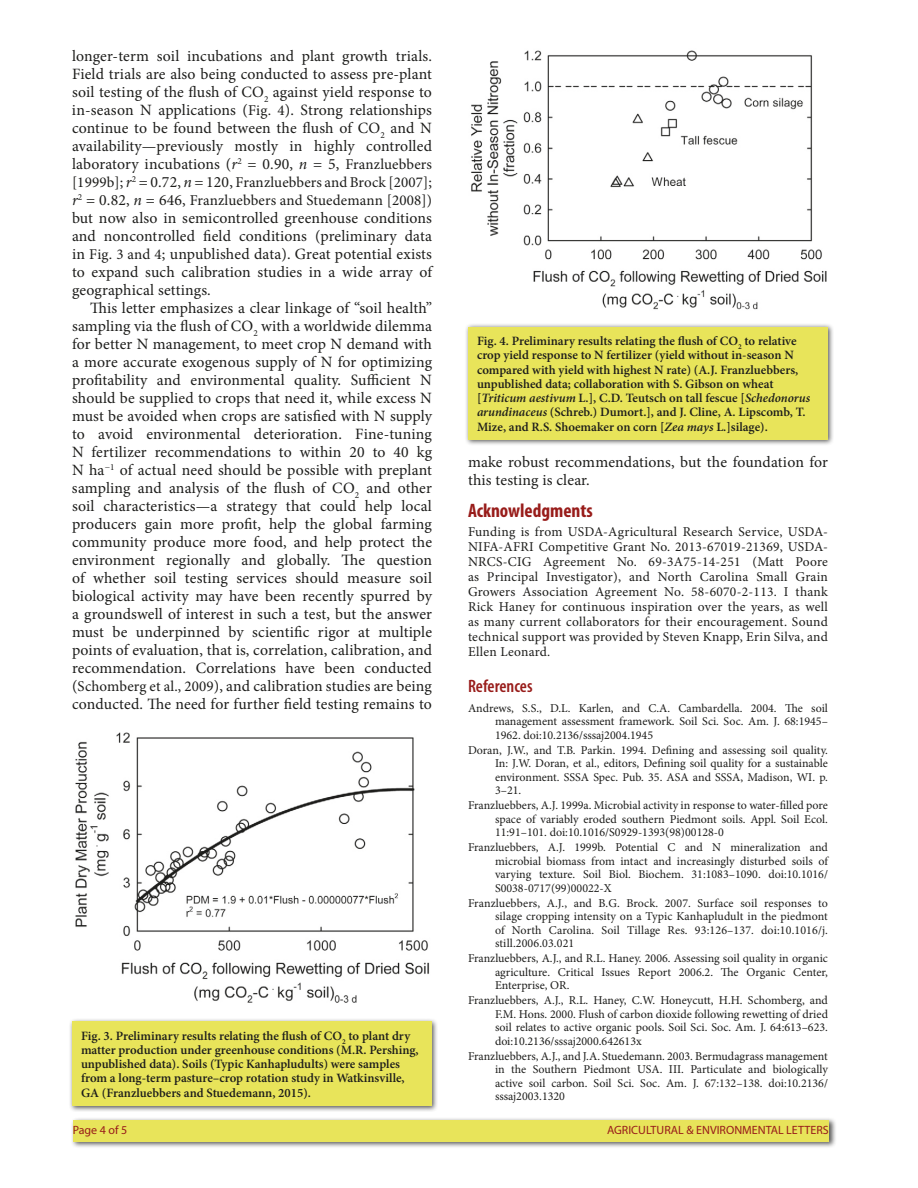
<style>
.page{position:relative;width:918px;height:1188px;background:#fff}
.page>*{position:absolute;margin:0;border:0;box-sizing:border-box;transform-origin:0 0}
.t1{font:700 condensed 19.5px "Myriad Pro";color:#981c1a}
.t2{font:600 condensed 18px "Myriad Pro";color:#981c1a}
.t3{font:15.75px/18px "Minion Pro";letter-spacing:.01em;color:#1d1d1b;text-align:justify}
.t4{font:15px/18px "Minion Pro";letter-spacing:.01em;color:#1d1d1b}
.t5{font:13.5px/15px "Minion Pro";letter-spacing:.015em;color:#1d1d1b;text-align:justify}
.t6{font:600 12.75px/14.2px "Minion Pro";color:#1d1d1b}
.t7{font:12px/13.5px "Minion Pro";color:#1d1d1b;text-align:justify}
.t8{font:12px "Myriad Pro";color:#981c1a}
.s1{font-size:15px}
.s2{font-style:italic}
.s3{font-size:15.75px}
.s4{font-style:italic;font-size:15.75px}
</style>
<div class="page">
<div style="left:71px;top:1117px;width:766px;height:32px;background:#1d1d1b;opacity:.75"></div>
<div style="left:73px;top:1120px;width:756px;height:22px;background:#e8e45a"></div>
<img style="left:75px;top:732px;width:355px;height:271px">
<div style="left:68px;top:1018px;width:371px;height:94px;background:#1d1d1b;opacity:.75"></div>
<div style="left:72px;top:1021px;width:360px;height:85px;background:#e8e45a"></div>
<img style="left:471px;top:50px;width:356px;height:260px">
<div style="left:464px;top:323px;width:371px;height:123px;background:#1d1d1b;opacity:.75"></div>
<div style="left:468px;top:327px;width:360px;height:113px;background:#e8e45a"></div>
<p class="t3" style="left:72px;top:47px;width:362px">longer-term soil incubations and plant growth trials.<br>Field trials are also being conducted to assess pre-plant soil testing of the flush of CO<sub>2</sub> against yield response to in-season N applications (<span class="s1">Fig. 4</span>). Strong relationships continue to be found between the flush of CO<sub>2</sub> and N availability—previously mostly in highly controlled laboratory incubations (<span class="s2">r</span><sup>2</sup> = 0.90, <span class="s2">n</span> = 5, <span class="s1">Franzluebbers</span></p>
<p class="t4" style="left:72px;top:173px;width:362px">[1999b]<span class="s3">;</span> <span class="s4">r</span><sup>2</sup> <span class="s3">= 0.72,</span> <span class="s4">n</span> <span class="s3">= 120,</span> Franzluebbers and Brock [2007]<span class="s3">; </span><span class="s4">r</span><sup>2</sup> <span class="s3">= 0.82,</span> <span class="s4">n</span> <span class="s3">= 646,</span> Franzluebbers and Stuedemann [2008])</p>
<p class="t3" style="left:72px;top:209px;width:362px">but now also in semicontrolled greenhouse conditions and noncontrolled field conditions (preliminary data in <span class="s1">Fig. 3 and 4</span>; unpublished data). Great potential exists to expand such calibration studies in a wide array of geographical settings.</p>
<p class="t3" style="left:72px;top:299px;width:362px;text-indent:18px">This letter emphasizes a clear linkage of “soil health” sampling via the flush of CO<sub>2</sub> with a worldwide dilemma for better N management, to meet crop N demand with a more accurate exogenous supply of N for optimizing profitability and environmental quality. Sufficient N should be supplied to crops that need it, while excess N must be avoided when crops are satisfied with N supply to avoid environmental deterioration. Fine-tuning N fertilizer recommendations to within 20 to 40 kg N ha<sup>−1</sup> of actual need should be possible with preplant sampling and analysis of the flush of CO<sub>2</sub> and other soil characteristics—a strategy that could help local producers gain more profit, help the global farming community produce more food, and help protect the environment regionally and globally. The question of whether soil testing services should measure soil biological activity may have been recently spurred by a groundswell of interest in such a test, but the answer must be underpinned by scientific rigor at multiple points of evaluation, that is, correlation, calibration, and recommendation. Correlations have been conducted (<span class="s1">Schomberg et al., 2009</span>), and calibration studies are being conducted. The need for further field testing remains to</p>
<p class="t6" style="left:81px;top:1028px;width:339px">Fig. 3. Preliminary results relating the flush of CO<sub>2</sub> to plant dry matter production under greenhouse conditions (M.R. Pershing, unpublished data). Soils (Typic Kanhapludults) were samples from a long-term pasture–crop rotation study in Watkinsville, GA (Franzluebbers and Stuedemann, 2015).</p>
<p class="t6" style="left:477px;top:334px;width:335px">Fig. 4. Preliminary results relating the flush of CO<sub>2</sub> to relative crop yield response to N fertilizer (yield without in-season N compared with yield with highest N rate) (A.J. Franzluebbers, unpublished data; collaboration with S. Gibson on wheat [<span class="s2">Triticum aestivum</span> L.], C.D. Teutsch on tall fescue [<span class="s2">Schedonorus arundinaceus</span> (Schreb.) Dumort.], and J. Cline, A. Lipscomb, T.<br>Mize, and R.S. Shoemaker on corn [<span class="s2">Zea mays</span> L.]silage).</p>
<p class="t3" style="left:468px;top:454px;width:361px">make robust recommendations, but the foundation for this testing is clear.</p>
<p class="t1" style="left:468px;top:498px;width:126px">Acknowledgments</p>
<p class="t5" style="left:468px;top:525px;width:362px">Funding is from USDA-Agricultural Research Service, USDA-NIFA-AFRI Competitive Grant No. 2013-67019-21369, USDA-NRCS-CIG Agreement No. 69-3A75-14-251 (Matt Poore as Principal Investigator), and North Carolina Small Grain Growers Association Agreement No. 58-6070-2-113. I thank Rick Haney for continuous inspiration over the years, as well as many current collaborators for their encouragement. Sound technical support was provided by Steven Knapp, Erin Silva, and Ellen Leonard.</p>
<p class="t2" style="left:468px;top:675px;width:66px">References</p>
<p class="t7" style="left:495px;top:701px;width:335px;text-indent:-27px">Andrews, S.S., D.L. Karlen, and C.A. Cambardella. 2004. The soil management assessment framework. Soil Sci. Soc. Am. J. 68:1945– 1962. doi:10.2136/sssaj2004.1945</p>
<p class="t7" style="left:495px;top:743px;width:335px;text-indent:-27px">Doran, J.W., and T.B. Parkin. 1994. Defining and assessing soil quality.<br>In: J.W. Doran, et al., editors, Defining soil quality for a sustainable environment. SSSA Spec. Pub. 35. ASA and SSSA, Madison, WI. p.<br>3–21.</p>
<p class="t7" style="left:495px;top:799px;width:335px;text-indent:-27px">Franzluebbers, A.J. 1999a. Microbial activity in response to water-filled pore space of variably eroded southern Piedmont soils. Appl. Soil Ecol.<br>11:91–101. doi:10.1016/S0929-1393(98)00128-0</p>
<p class="t7" style="left:495px;top:841px;width:335px;text-indent:-27px">Franzluebbers, A.J. 1999b. Potential C and N mineralization and microbial biomass from intact and increasingly disturbed soils of varying texture. Soil Biol. Biochem. 31:1083–1090. doi:10.1016/ S0038-0717(99)00022-X</p>
<p class="t7" style="left:495px;top:896px;width:335px;text-indent:-27px">Franzluebbers, A.J., and B.G. Brock. 2007. Surface soil responses to silage cropping intensity on a Typic Kanhapludult in the piedmont of North Carolina. Soil Tillage Res. 93:126–137. doi:10.1016/j. still.2006.03.021</p>
<p class="t7" style="left:495px;top:952px;width:335px;text-indent:-27px">Franzluebbers, A.J., and R.L. Haney. 2006. Assessing soil quality in organic agriculture. Critical Issues Report 2006.2. The Organic Center, Enterprise, OR.</p>
<p class="t7" style="left:495px;top:994px;width:335px;text-indent:-27px">Franzluebbers, A.J., R.L. Haney, C.W. Honeycutt, H.H. Schomberg, and F.M. Hons. 2000. Flush of carbon dioxide following rewetting of dried soil relates to active organic pools. Soil Sci. Soc. Am. J. 64:613–623. doi:10.2136/sssaj2000.642613x</p>
<p class="t7" style="left:495px;top:1049px;width:335px;text-indent:-27px">Franzluebbers, A.J., and J.A. Stuedemann. 2003. Bermudagrass management in the Southern Piedmont USA. III. Particulate and biologically active soil carbon. Soil Sci. Soc. Am. J. 67:132–138. doi:10.2136/ sssaj2003.1320</p>
<p class="t8" style="left:73px;top:1123px;width:56px">Page 4 of 5</p>
<p class="t8" style="left:607px;top:1123px;width:223px">AGRICULTURAL &amp; ENVIRONMENTAL LETTERS</p>
</div>
